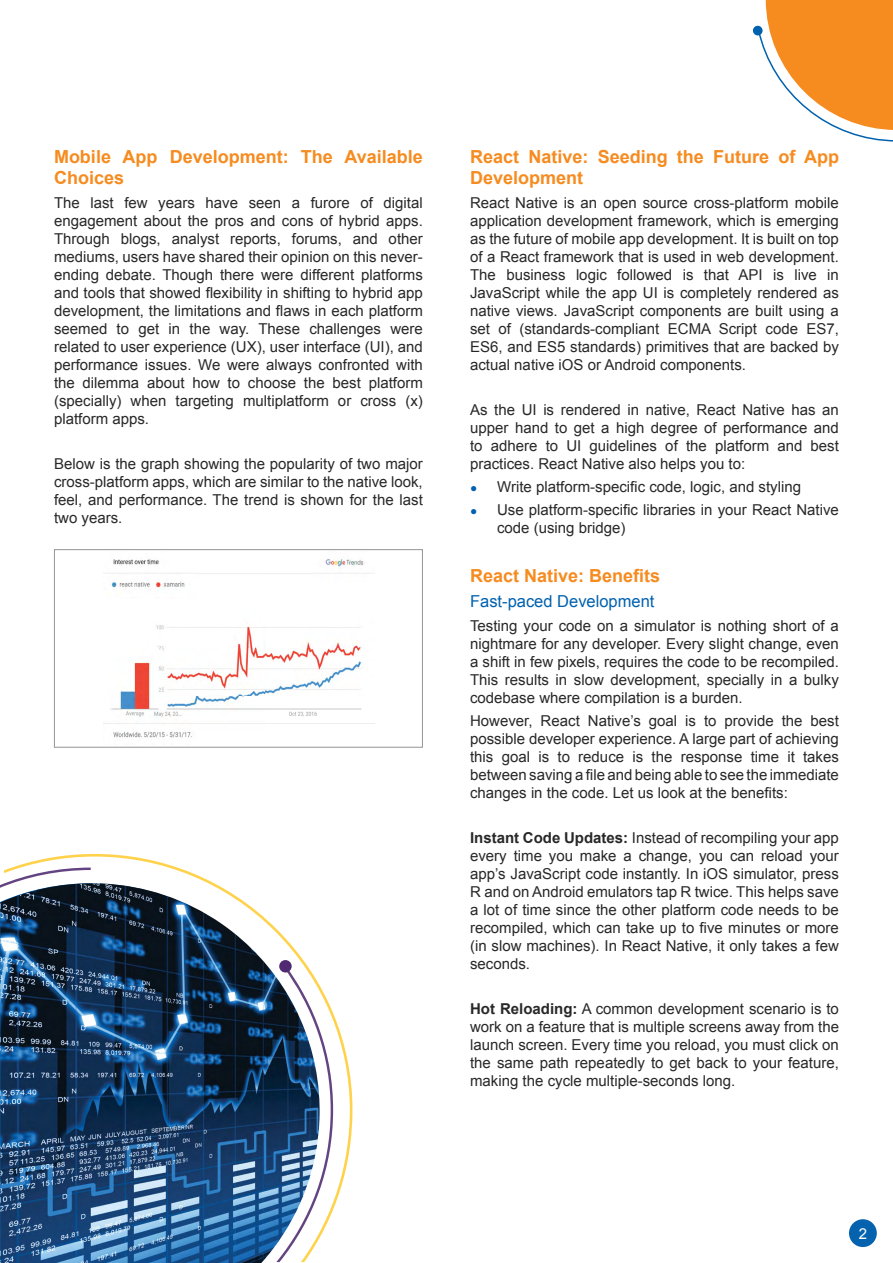
<style>
.page{position:relative;width:893px;height:1263px;background:#fff}
.page>*{position:absolute;margin:0;border:0;box-sizing:border-box;transform-origin:0 0}
.t1{font:700 18px/21.6px "Arial";color:#f68b1f}
.t2{font:16.5px "Arial";color:#0061af}
.t3{font:15px/18px "Arial";color:#292829;text-align:justify}
.t4{font:15px "Arial";color:#fff}
.s1{font-size:12px;color:#0061af}
.s2{font-weight:700}
</style>
<div class="page">
<svg style="left:757px;top:0;width:136px;height:142px"></svg>
<div style="left:753px;top:26px;width:10px;height:10px;background:#0061af;border-radius:50%"></div>
<div style="left:849px;top:1219px;width:28px;height:28px;background:#0562af;border-radius:50%"></div>
<svg style="left:14px;top:854px;width:338px;height:356px"></svg>
<img style="left:0;top:867px;width:333px;height:395px">
<div style="left:279px;top:960px;width:13px;height:13px;background:#512973;border-radius:50%"></div>
<img style="left:33px;top:882px;width:60px;height:9px">
<img style="left:15px;top:883px;width:77px;height:13px">
<div style="left:54px;top:549px;width:369px;height:199px;border:1px solid #949598"></div>
<img style="left:103px;top:558px;width:271px;height:180px">
<p class="t1" style="left:54px;top:146px;width:370px">Mobile App Development: The Available<br>Choices</p>
<p class="t3" style="left:54px;top:193px;width:370px">The last few years have seen a furore of digital engagement about the pros and cons of hybrid apps.<br>Through blogs, analyst reports, forums, and other mediums, users have shared their opinion on this never&shy;ending debate. Though there were different platforms and tools that showed flexibility in shifting to hybrid app development, the limitations and flaws in each platform seemed to get in the way. These challenges were related to user experience (UX), user interface (UI), and performance issues. We were always confronted with the dilemma about how to choose the best platform (specially) when targeting multiplatform or cross (x) platform apps.</p>
<p class="t3" style="left:54px;top:454px;width:370px">Below is the graph showing the popularity of two major cross-platform apps, which are similar to the native look, feel, and performance. The trend is shown for the last two years.</p>
<p class="t1" style="left:470px;top:146px;width:370px">React Native: Seeding the Future of App<br>Development</p>
<p class="t3" style="left:470px;top:193px;width:370px">React Native is an open source cross-platform mobile application development framework, which is emerging as the future of mobile app development. It is built on top of a React framework that is used in web development.<br>The business logic followed is that API is live in JavaScript while the app UI is completely rendered as native views. JavaScript components are built using a set of (standards-compliant ECMA Script code ES7, ES6, and ES5 standards) primitives that are backed by actual native iOS or Android components.</p>
<p class="t3" style="left:470px;top:400px;width:370px">As the UI is rendered in native, React Native has an upper hand to get a high degree of performance and to adhere to UI guidelines of the platform and best practices. React Native also helps you to:</p>
<p class="t3" style="left:470px;top:478px;width:332px"><span class="s1">●</span> Write platform-specific code, logic, and styling</p>
<p class="t3" style="left:497px;top:501px;width:343px;text-indent:-27px"><span class="s1">●</span> Use platform-specific libraries in your React Native code (using bridge)</p>
<p class="t1" style="left:470px;top:565px;width:192px">React Native: Benefits</p>
<p class="t2" style="left:470px;top:591px;width:186px">Fast-paced Development</p>
<p class="t3" style="left:470px;top:616px;width:370px">Testing your code on a simulator is nothing short of a nightmare for any developer. Every slight change, even a shift in few pixels, requires the code to be recompiled.<br>This results in slow development, specially in a bulky codebase where compilation is a burden.</p>
<p class="t3" style="left:470px;top:712px;width:370px">However, React Native’s goal is to provide the best possible developer experience. A large part of achieving this goal is to reduce is the response time it takes between saving a file and being able to see the immediate changes in the code. Let us look at the benefits:</p>
<p class="t3" style="left:470px;top:829px;width:370px"><span class="s2">Instant Code Updates:</span> Instead of recompiling your app every time you make a change, you can reload your app’s JavaScript code instantly. In iOS simulator, press R and on Android emulators tap R twice. This helps save a lot of time since the other platform code needs to be recompiled, which can take up to five minutes or more (in slow machines). In React Native, it only takes a few seconds.</p>
<p class="t3" style="left:470px;top:1000px;width:370px"><span class="s2">Hot Reloading:</span> A common development scenario is to work on a feature that is multiple screens away from the launch screen. Every time you reload, you must click on the same path repeatedly to get back to your feature, making the cycle multiple-seconds long.</p>
<p class="t4" style="left:859px;top:1223px;width:10px">2</p>
</div>
